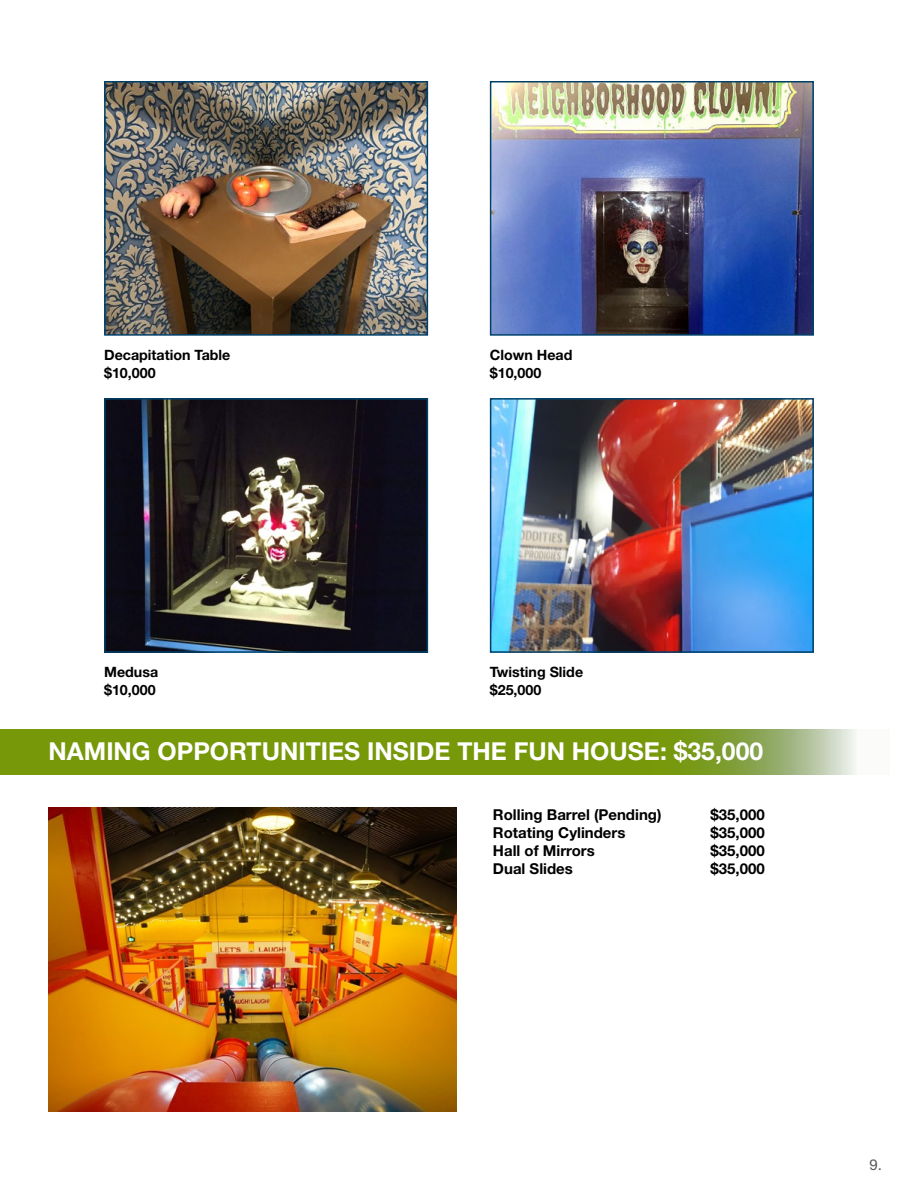
<style>
.page{position:relative;width:918px;height:1188px;background:#fff}
.page>*{position:absolute;margin:0;border:0;box-sizing:border-box;transform-origin:0 0}
.t1{font:700 24.75px "Helvetica Neue LT Std";color:#fff}
.t2{font:700 15px "Helvetica Neue LT Std";color:#000}
.t3{font:15px "Helvetica Neue LT Std";color:#58595b}
.t4{font:700 14.25px/18px "Helvetica Neue LT Std";color:#000}
</style>
<div class="page">
<img style="left:107px;top:84px;width:318px;height:249px">
<div style="left:104px;top:81px;width:324px;height:255px;border:2px solid #00416b"></div>
<img style="left:493px;top:84px;width:318px;height:249px">
<div style="left:490px;top:81px;width:324px;height:255px;border:2px solid #00416b"></div>
<img style="left:107px;top:401px;width:318px;height:249px">
<div style="left:104px;top:398px;width:324px;height:255px;border:2px solid #00416b"></div>
<img style="left:493px;top:401px;width:318px;height:249px">
<div style="left:490px;top:398px;width:324px;height:255px;border:2px solid #00416b"></div>
<svg style="left:0;top:729px;width:856px;height:46px;background:#7e9d1c"></svg>
<img style="left:49px;top:808px;width:407px;height:303px">
<p class="t4" style="left:104px;top:346px;width:128px">Decapitation Table $10,000</p>
<p class="t4" style="left:490px;top:346px;width:84px">Clown Head $10,000</p>
<p class="t4" style="left:104px;top:662px;width:56px">Medusa $10,000</p>
<p class="t4" style="left:490px;top:662px;width:95px">Twisting Slide $25,000</p>
<h1 class="t1" style="left:49px;top:736px;width:716px">NAMING OPPORTUNITIES INSIDE THE FUN HOUSE: $35,000</h1>
<p class="t2" style="left:493px;top:805px;width:170px">Rolling Barrel (Pending)</p>
<p class="t2" style="left:710px;top:805px;width:56px">$35,000</p>
<p class="t2" style="left:493px;top:823px;width:134px">Rotating Cylinders</p>
<p class="t2" style="left:710px;top:823px;width:56px">$35,000</p>
<p class="t2" style="left:493px;top:841px;width:103px">Hall of Mirrors</p>
<p class="t2" style="left:710px;top:841px;width:56px">$35,000</p>
<p class="t2" style="left:493px;top:859px;width:81px">Dual Slides</p>
<p class="t2" style="left:710px;top:859px;width:56px">$35,000</p>
<p class="t3" style="left:869px;top:1156px;width:14px">9.</p>
</div>
